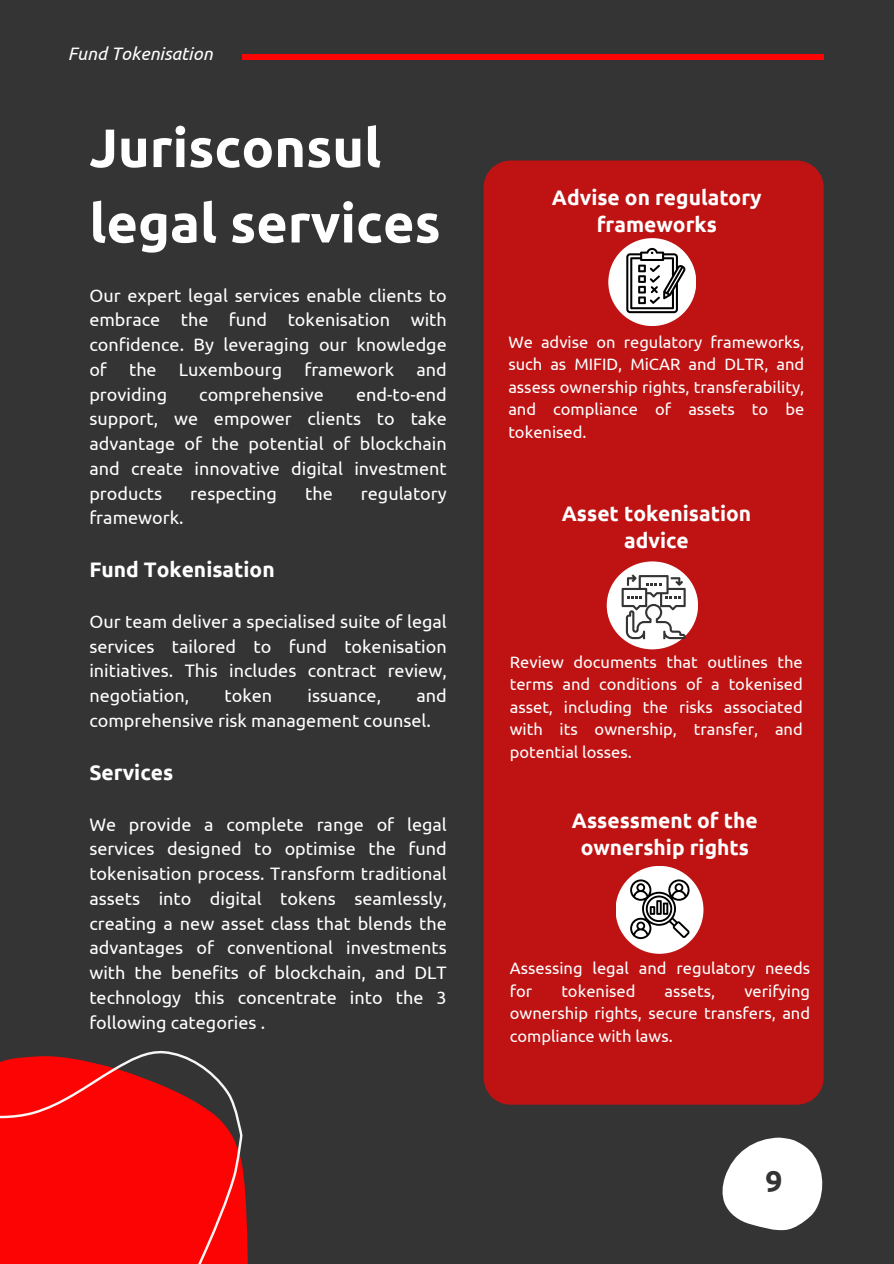
<style>
.page{position:relative;width:894px;height:1264px;background:#fff}
.page>*{position:absolute;margin:0;border:0;box-sizing:border-box;transform-origin:0 0}
.t1{font:700 54px/75.3px "Ubuntu";color:#fff}
.t2{font:700 30px "Ubuntu";color:#343434}
.t3{font:700 21px/27px "Ubuntu";color:#fff;text-align:center}
.t4{font:18px/24.8px "Ubuntu";color:#fff;text-align:justify}
.t5{font:italic 18px "Ubuntu";color:#fff}
.t6{font:16.5px/22.5px "Ubuntu";color:#fff;text-align:justify}
</style>
<div class="page">
<div style="left:0;top:0;width:893px;height:1263px;background:#343434"></div>
<svg style="left:722px;top:1137px;width:100px;height:93px"></svg>
<div style="left:242px;top:54px;width:581px;height:6px;background:#fc0404"></div>
<div style="left:483px;top:160px;width:340px;height:944px;background:#bf1212"></div>
<svg style="left:0;top:1050px;width:248px;height:213px;background:#df0f0f"></svg>
<div style="left:608px;top:238px;width:88px;height:88px;background:#fff;border-radius:50%"></div>
<div style="left:606px;top:561px;width:92px;height:88px;background:#fff;border-radius:50%"></div>
<svg style="left:621px;top:574px;width:64px;height:65px"></svg>
<div style="left:615px;top:865px;width:88px;height:88px;background:#fff;border-radius:50%"></div>
<svg style="left:630px;top:879px;width:59px;height:60px"></svg>
<svg style="left:626px;top:248px;width:59px;height:65px"></svg>
<h2 class="t5" style="left:68px;top:43px;width:146px">Fund Tokenisation</h2>
<p class="t1" style="left:89px;top:109px;width:353px">Jurisconsul legal services</p>
<h2 class="t4" style="left:89px;top:282px;width:359px">Our expert legal services enable clients to embrace the fund tokenisation with confidence. By leveraging our knowledge of the Luxembourg framework and providing</h2>
<h2 class="t4" style="left:89px;top:381px;width:359px;text-indent:267px">end-to-end support, we empower clients to take advantage of the potential of blockchain and create innovative digital investment products</h2>
<h2 class="t4" style="left:199px;top:381px;width:126px">comprehensive</h2>
<h2 class="t4" style="left:190px;top:480px;width:88px">respecting</h2>
<h2 class="t4" style="left:305px;top:480px;width:29px">the</h2>
<h2 class="t4" style="left:361px;top:480px;width:87px">regulatory</h2>
<h2 class="t4" style="left:89px;top:505px;width:96px">framework.</h2>
<p class="t3" style="left:89px;top:556px;width:187px">Fund Tokenisation</p>
<p class="t4" style="left:89px;top:609px;width:359px">Our team deliver a specialised suite of legal services tailored to fund tokenisation initiatives. This includes contract review, negotiation,</p>
<p class="t4" style="left:89px;top:683px;width:359px;text-indent:327px">and comprehensive risk management counsel.</p>
<h2 class="t3" style="left:89px;top:758px;width:85px">Services</h2>
<p class="t4" style="left:89px;top:811px;width:359px">We provide a complete range of legal services designed to optimise the fund tokenisation process. Transform traditional assets into digital tokens seamlessly, creating a new asset class that blends the advantages of conventional investments with the benefits of blockchain, and DLT technology this concentrate into the 3 following categories .</p>
<p class="t4" style="left:224px;top:683px;width:49px">token</p>
<p class="t4" style="left:307px;top:683px;width:75px">issuance,</p>
<p class="t3" style="left:552px;top:184px;width:211px">Advise on regulatory frameworks</p>
<p class="t6" style="left:508px;top:330px;width:297px">We advise on regulatory frameworks, such as MIFID, MiCAR and DLTR, and assess ownership rights, transferability, and compliance of assets to be tokenised.</p>
<h1 class="t3" style="left:561px;top:499px;width:191px">Asset tokenisation advice</h1>
<p class="t6" style="left:509px;top:650px;width:294px">Review documents that outlines the terms and conditions of a tokenised asset, including the risks associated with its ownership, transfer, and potential losses.</p>
<p class="t3" style="left:571px;top:806px;width:187px">Assessment of the ownership rights</p>
<h2 class="t6" style="left:509px;top:956px;width:302px">Assessing legal and regulatory needs for</h2>
<h2 class="t6" style="left:509px;top:979px;width:302px;text-indent:234px">verifying ownership rights, secure transfers, and compliance with laws.</h2>
<h2 class="t6" style="left:561px;top:979px;width:76px">tokenised</h2>
<h2 class="t6" style="left:664px;top:979px;width:52px">assets,</h2>
<p class="t2" style="left:765px;top:1163px;width:19px">9</p>
</div>
